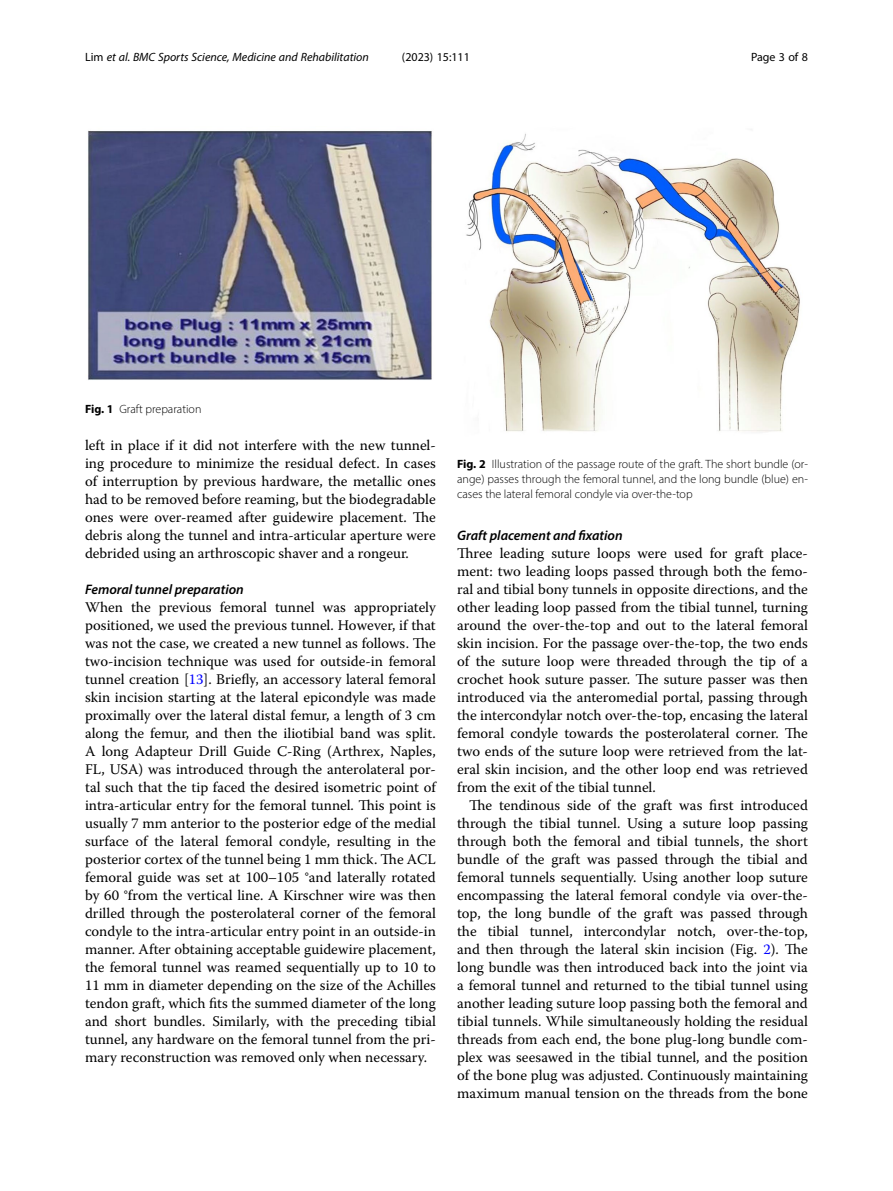
<style>
.page{position:relative;width:893px;height:1191px;background:#fff}
.page>*{position:absolute;margin:0;border:0;box-sizing:border-box;transform-origin:0 0}
.Body_Text{font:14.7px/18px "Warnock Pro";color:#000;text-align:justify}
.Body_Text_Indent{font:14.7px/18px "Warnock Pro";color:#000;text-align:justify}
.Head_3{font:italic 600 13.8px "Myriad Pro";color:#000}
.Figure_Caption{font:300 12px/15px "Myriad Pro";color:#000;text-align:justify}
.t1{font:italic 12px "Myriad Pro";color:#000}
.t2{font:12px "Myriad Pro";color:#000}
.s1{font-style:normal}
.s2{font-weight:700}
.s3{color:#00f}
</style>
<div class="page">
<img style="left:466px;top:133px;width:334px;height:299px">
<img style="left:88px;top:130px;width:344px;height:250px">
<p class="t1" style="left:85px;top:50px;width:285px"><span class="s1">Lim</span> et al. BMC Sports Science, Medicine and Rehabilitation</p>
<p class="t2" style="left:402px;top:50px;width:70px">(2023) 15:111</p>
<p class="t2" style="left:751px;top:50px;width:58px">Page 3 of 8</p>
<p class="Figure_Caption" style="left:85px;top:402px;width:118px"><span class="s2">Fig. 1</span> Graft preparation</p>
<p class="Body_Text" style="left:85px;top:436px;width:352px">left in place if it did not interfere with the new tunnel&shy;ing procedure to minimize the residual defect. In cases of interruption by previous hardware, the metallic ones had to be removed before reaming, but the biodegradable ones were over-reamed after guidewire placement. The debris along the tunnel and intra-articular aperture were debrided using an arthroscopic shaver and a rongeur.</p>
<p class="Head_3" style="left:85px;top:581px;width:160px">Femoral tunnel preparation</p>
<p class="Body_Text" style="left:85px;top:598px;width:352px">When the previous femoral tunnel was appropriately positioned, we used the previous tunnel. However, if that was not the case, we created a new tunnel as follows. The two-incision technique was used for outside-in femoral tunnel creation [<span class="s3">13</span>]. Briefly, an accessory lateral femoral skin incision starting at the lateral epicondyle was made proximally over the lateral distal femur, a length of 3 cm along the femur, and then the iliotibial band was split.<br>A long Adapteur Drill Guide C-Ring (Arthrex, Naples, FL, USA) was introduced through the anterolateral por&shy;tal such that the tip faced the desired isometric point of intra-articular entry for the femoral tunnel. This point is usually 7 mm anterior to the posterior edge of the medial surface of the lateral femoral condyle, resulting in the posterior cortex of the tunnel being 1 mm thick. The ACL femoral guide was set at 100–105 °and laterally rotated by 60 °from the vertical line. A Kirschner wire was then drilled through the posterolateral corner of the femoral condyle to the intra-articular entry point in an outside-in manner. After obtaining acceptable guidewire placement, the femoral tunnel was reamed sequentially up to 10 to 11 mm in diameter depending on the size of the Achilles tendon graft, which fits the summed diameter of the long and short bundles. Similarly, with the preceding tibial tunnel, any hardware on the femoral tunnel from the pri&shy;mary reconstruction was removed only when necessary.</p>
<p class="Figure_Caption" style="left:457px;top:456px;width:352px"><span class="s2">Fig. 2</span> Illustration of the passage route of the graft. The short bundle (or&shy;ange) passes through the femoral tunnel, and the long bundle (blue) en&shy;cases the lateral femoral condyle via over-the-top</p>
<p class="Head_3" style="left:457px;top:527px;width:167px">Graft placement and fixation</p>
<p class="Body_Text" style="left:457px;top:544px;width:352px">Three leading suture loops were used for graft place&shy;ment: two leading loops passed through both the femo&shy;ral and tibial bony tunnels in opposite directions, and the other leading loop passed from the tibial tunnel, turning around the over-the-top and out to the lateral femoral skin incision. For the passage over-the-top, the two ends of the suture loop were threaded through the tip of a crochet hook suture passer. The suture passer was then introduced via the anteromedial portal, passing through the intercondylar notch over-the-top, encasing the lateral femoral condyle towards the posterolateral corner. The two ends of the suture loop were retrieved from the lat&shy;eral skin incision, and the other loop end was retrieved from the exit of the tibial tunnel.</p>
<p class="Body_Text_Indent" style="left:457px;top:796px;width:352px;text-indent:12px">The tendinous side of the graft was first introduced through the tibial tunnel. Using a suture loop passing through both the femoral and tibial tunnels, the short bundle of the graft was passed through the tibial and femoral tunnels sequentially. Using another loop suture encompassing the lateral femoral condyle via over-the&shy;top, the long bundle of the graft was passed through the tibial tunnel, intercondylar notch, over-the-top, and then through the lateral skin incision (Fig. <span class="s3">2</span>). The long bundle was then introduced back into the joint via a femoral tunnel and returned to the tibial tunnel using another leading suture loop passing both the femoral and tibial tunnels. While simultaneously holding the residual threads from each end, the bone plug-long bundle com&shy;plex was seesawed in the tibial tunnel, and the position of the bone plug was adjusted. Continuously maintaining maximum manual tension on the threads from the bone</p>
</div>
